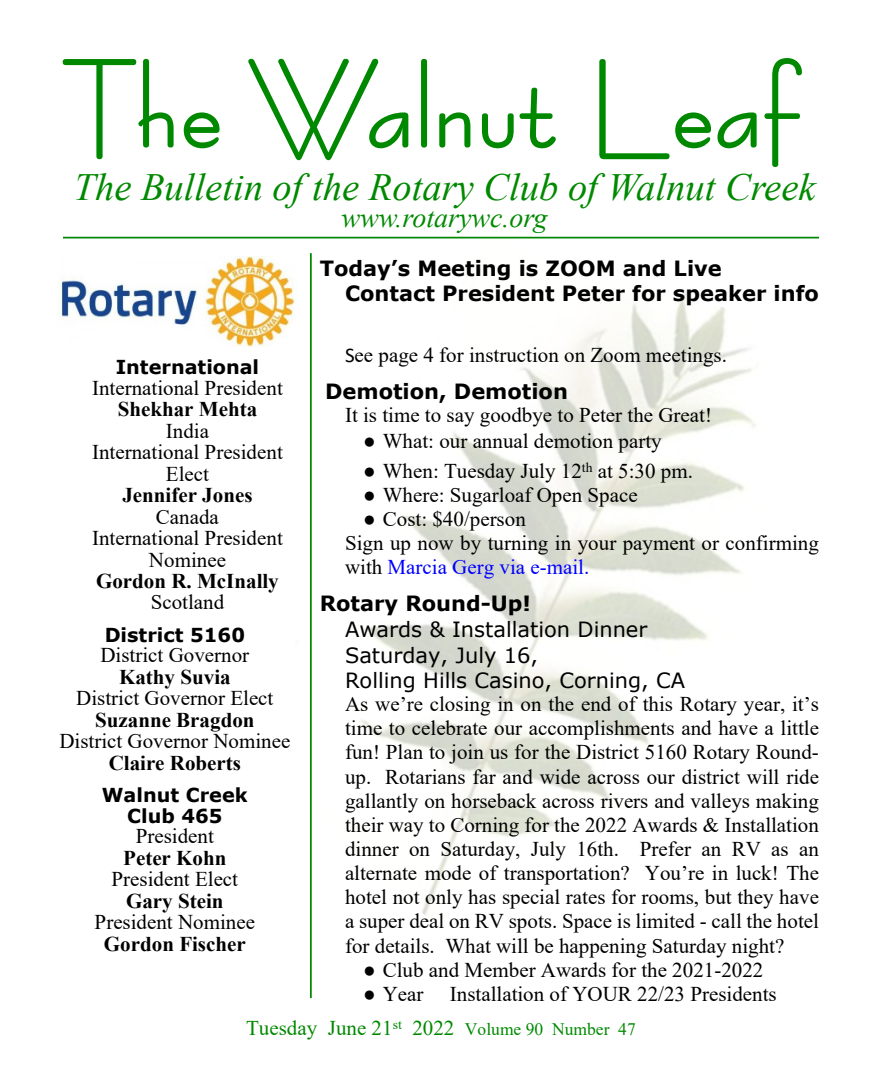
<style>
.page{position:relative;width:882px;height:1071px;background:#fff}
.page>*{position:absolute;margin:0;border:0;box-sizing:border-box;transform-origin:0 0}
.t1{font:italic 38.5px "Times New Roman";color:#008900}
.t2{font:italic 28px "Times New Roman";color:#008900}
.t3{font:21px/24.2px "Times New Roman";color:#000;text-align:center}
.t4{font:700 21px "Times New Roman";color:#000}
.t5{font:700 21px/25.6px "Verdana";color:#000}
.t6{font:21px/25.6px "Verdana";color:#000}
.t7{font:21px "Times New Roman";color:#008900}
.t8{font:700 19.25px/20.8px "Verdana";color:#000;text-align:center}
.s1{font-family:"Calibri"}
.s2{color:#00f}
.s3{font-size:17.5px}
</style>
<div class="page">
<img style="left:244px;top:236px;width:575px;height:680px">
<svg style="left:63px;top:59px;width:111px;height:100px"></svg>
<svg style="left:184px;top:112px;width:36px;height:36px"></svg>
<svg style="left:248px;top:59px;width:160px;height:101px"></svg>
<div style="left:421px;top:59px;width:6px;height:89px;background:#008900;border-radius:3px"></div>
<svg style="left:439px;top:112px;width:31px;height:36px"></svg>
<svg style="left:482px;top:113px;width:32px;height:35px"></svg>
<svg style="left:520px;top:88px;width:36px;height:60px"></svg>
<svg style="left:599px;top:59px;width:112px;height:100px"></svg>
<svg style="left:717px;top:112px;width:40px;height:36px"></svg>
<svg style="left:764px;top:58px;width:38px;height:109px"></svg>
<hr style="left:63px;top:237px;width:756px;height:2px;background:#008900">
<hr style="left:310px;top:253px;width:2px;height:745px;background:#008900">
<img style="left:60px;top:257px;width:236px;height:89px">
<h1 class="t1" style="left:74px;top:174px;width:743px">The Bulletin of the Rotary Club of Walnut Creek</h1>
<h2 class="t2" style="left:342px;top:208px;width:207px">www.rotarywc.org</h2>
<p class="t5" style="left:345px;top:257px;width:476px;text-indent:-25px">Today’s Meeting is ZOOM and Live<br>Contact President Peter for speaker info</p>
<p class="t8" style="left:116px;top:359px;width:145px">International</p>
<p class="t3" style="left:92px;top:378px;width:192px">International President</p>
<p class="t4" style="left:118px;top:402px;width:141px">Shekhar Mehta</p>
<p class="t3" style="left:92px;top:422px;width:192px;line-height:21.5px">India<br>International President<br>Elect</p>
<p class="t4" style="left:122px;top:488px;width:132px">Jennifer Jones</p>
<p class="t3" style="left:92px;top:508px;width:192px;line-height:21.5px">Canada<br>International President<br>Nominee</p>
<p class="t4" style="left:96px;top:574px;width:184px">Gordon R. McInally</p>
<p class="t3" style="left:151px;top:592px;width:75px">Scotland</p>
<p class="t8" style="left:105px;top:626px;width:142px">District 5160</p>
<p class="t3" style="left:100px;top:645px;width:150px">District Governor</p>
<p class="t4" style="left:119px;top:670px;width:113px">Kathy Suvia</p>
<p class="t3" style="left:76px;top:688px;width:199px">District Governor Elect</p>
<p class="t4" style="left:95px;top:713px;width:161px">Suzanne Bragdon</p>
<p class="t3" style="left:59px;top:731px;width:233px">District Governor Nominee</p>
<p class="t4" style="left:109px;top:755px;width:134px">Claire Roberts</p>
<p class="t8" style="left:102px;top:787px;width:147px">Walnut Creek<br>Club 465</p>
<p class="t3" style="left:136px;top:826px;width:80px">President</p>
<p class="t4" style="left:123px;top:851px;width:105px">Peter Kohn</p>
<p class="t3" style="left:112px;top:869px;width:128px">President Elect</p>
<p class="t4" style="left:126px;top:894px;width:99px">Gary Stein</p>
<p class="t3" style="left:95px;top:912px;width:162px">President Nominee</p>
<p class="t4" style="left:104px;top:937px;width:143px">Gordon Fischer</p>
<p class="t3" style="left:345px;top:345px;width:384px"><span class="s1">S</span>ee page 4 for instruction on Zoom meetings.</p>
<p class="t5" style="left:325px;top:381px;width:244px">Demotion, Demotion</p>
<p class="t3" style="left:345px;top:405px;width:369px">It is time to say goodbye to Peter the Great!</p>
<p class="t3" style="left:363px;top:430px;width:300px">● What: our annual demotion party</p>
<p class="t3" style="left:363px;top:461px;width:331px">● When: Tuesday July 12<sup>th</sup> at 5:30 pm.</p>
<p class="t3" style="left:363px;top:485px;width:276px">● Where: Sugarloaf Open Space</p>
<p class="t3" style="left:345px;top:509px;width:475px;text-align:left;text-indent:18px">● Cost: $40/person<br>Sign up now by turning in your payment or confirming with <span class="s2">Marcia Gerg via e-mail.</span></p>
<p class="t5" style="left:320px;top:593px;width:213px">Rotary Round-Up!</p>
<p class="t6" style="left:345px;top:618px;width:342px">Awards &amp; Installation Dinner<br>Saturday, July 16,<br>Rolling Hills Casino, Corning, CA</p>
<p class="t3" style="left:345px;top:694px;width:475px;text-align:justify">As we’re closing in on the end of this Rotary year, it’s time to celebrate our accomplishments and have a little fun! Plan to join us for the District 5160 Rotary Round&shy;up. Rotarians far and wide across our district will ride gallantly on horseback across rivers and valleys making their way to Corning for the 2022 Awards &amp; Installation dinner on Saturday, July 16th. Prefer an RV as an alternate mode of transportation? You’re in luck! The hotel not only has special rates for rooms, but they have a super deal on RV spots. Space is limited - call the hotel for details. What will be happening Saturday night?</p>
<p class="t3" style="left:363px;top:960px;width:402px">● Club and Member Awards for the 2021-2022</p>
<p class="t3" style="left:363px;top:984px;width:62px">● Year</p>
<p class="t3" style="left:450px;top:984px;width:328px">Installation of YOUR 22/23 Presidents</p>
<p class="t7" style="left:246px;top:1021px;width:391px">Tuesday June 21<sup>st</sup> 2022 <span class="s3">Volume 90 Number 47</span></p>
</div>
